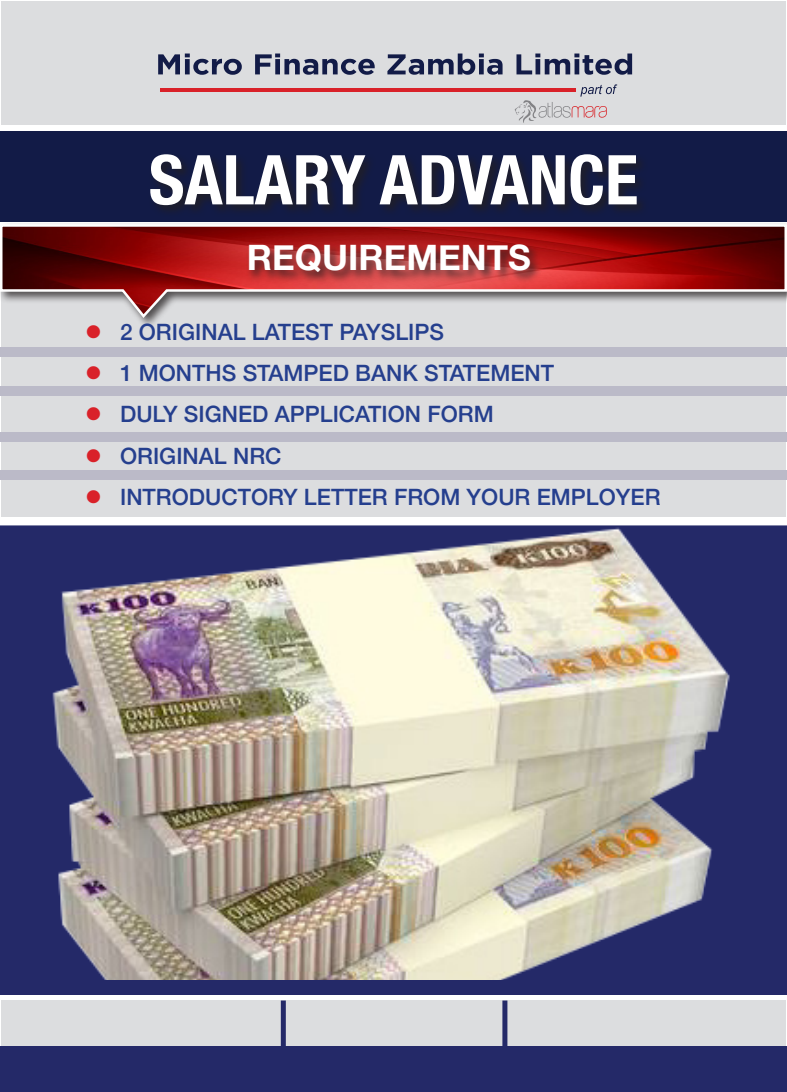
<style>
.page{position:relative;width:787px;height:1092px;background:#fff}
.page>*{position:absolute;margin:0;border:0;box-sizing:border-box;transform-origin:0 0}
.t1{font:700 condensed 68.75px "Helvetica Neue";color:#fff}
.t2{font:700 35px "Helvetica Neue";color:#fff}
.t3{font:500 22.5px "Helvetica Neue";color:#253f8e}
.s1{color:#d92129}
</style>
<div class="page">
<div style="left:1px;top:1px;width:784px;height:123px;background:#dcdddf"></div>
<div style="left:1px;top:1000px;width:784px;height:82px;background:#dcdddf"></div>
<div style="left:1px;top:285px;width:784px;height:231px;background:#dcdddf"></div>
<div style="left:0;top:221px;width:787px;height:108px;background:#231f20;opacity:.75"></div>
<svg style="left:0;top:223px;width:787px;height:97px"></svg>
<div style="left:0;top:131px;width:787px;height:91px;background:#121b47"></div>
<div style="left:147px;top:152px;width:502px;height:65px;background:#231f20;opacity:.75"></div>
<div style="left:246px;top:242px;width:296px;height:42px;background:#231f20;opacity:.75"></div>
<div style="left:0;top:525px;width:787px;height:462px;background:#242968"></div>
<img style="left:34px;top:525px;width:753px;height:455px">
<div style="left:0;top:1046px;width:428px;height:45px;background:#242968"></div>
<div style="left:0;top:980px;width:787px;height:14px;background:#242968"></div>
<div style="left:0;top:470px;width:787px;height:9px;background:#bbbac8"></div>
<div style="left:0;top:432px;width:787px;height:9px;background:#bbbac8"></div>
<div style="left:0;top:386px;width:787px;height:9px;background:#bbbac8"></div>
<div style="left:0;top:348px;width:787px;height:9px;background:#bbbac8"></div>
<div style="left:424px;top:1046px;width:363px;height:45px;background:#242968"></div>
<div style="left:281px;top:1000px;width:5px;height:46px;background:#242968"></div>
<div style="left:502px;top:1000px;width:5px;height:46px;background:#242968"></div>
<hr style="left:160px;top:88px;width:415px;height:4px;background:#d92129">
<svg style="left:158px;top:53px;width:84px;height:22px"></svg>
<svg style="left:255px;top:53px;width:120px;height:22px"></svg>
<svg style="left:387px;top:53px;width:115px;height:22px"></svg>
<svg style="left:516px;top:53px;width:116px;height:22px"></svg>
<svg style="left:514px;top:84px;width:103px;height:39px"></svg>
<p class="t1" style="left:149px;top:123px;width:491px">SALARY ADVANCE</p>
<p class="t2" style="left:247px;top:230px;width:285px">REQUIREMENTS</p>
<p class="t3" style="left:85px;top:314px;width:360px"><span class="s1">●</span> 2 ORIGINAL LATEST PAYSLIPS</p>
<p class="t3" style="left:85px;top:355px;width:470px"><span class="s1">●</span> 1 MONTHS STAMPED BANK STATEMENT</p>
<p class="t3" style="left:85px;top:396px;width:410px"><span class="s1">●</span> DULY SIGNED APPLICATION FORM</p>
<p class="t3" style="left:85px;top:437px;width:198px"><span class="s1">●</span> ORIGINAL NRC</p>
<p class="t3" style="left:85px;top:478px;width:577px"><span class="s1">●</span> INTRODUCTORY LETTER FROM YOUR EMPLOYER</p>
</div>
